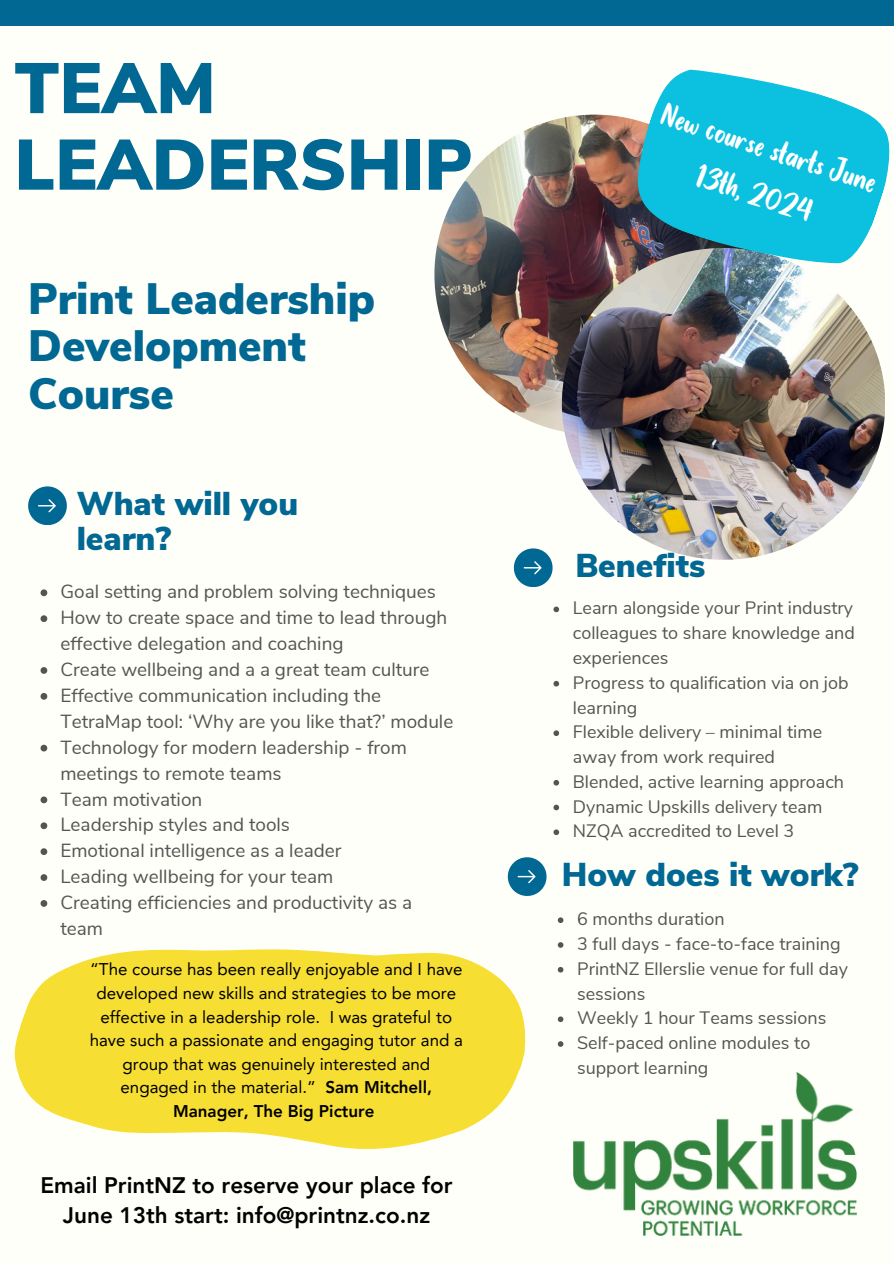
<style>
.page{position:relative;width:894px;height:1264px;background:#fff}
.page>*{position:absolute;margin:0;border:0;box-sizing:border-box;transform-origin:0 0}
.t1{font:900 71.1px/76.5px "Nunito Sans";color:#006893}
.t2{font:900 43.8px/47.2px "Nunito Sans";color:#006893}
.t3{font:34.5px/47.7px "Sweet Talk";color:#fff;text-align:center}
.t4{font:900 33px/34.8px "Nunito Sans";color:#006893}
.t5{font:800 22.5px/30.5px "Avenir LT Pro";color:#000;text-align:center}
.t6{font:18.9px/25.8px "Nunito Sans";color:#545454}
.t7{font:18px/24.8px "Nunito Sans";color:#545454}
.t8{font:16.95px/23.7px "Avenir LT Pro";color:#000;text-align:center}
.s1{font-weight:800}
</style>
<div class="page">
<div style="left:0;top:0;width:893px;height:1263px;background:#fffff9"></div>
<svg style="left:15px;top:949px;width:511px;height:200px;fill:#f7de32"></svg>
<div style="left:0;top:0;width:893px;height:26px;background:#006893"></div>
<img style="left:434px;top:115px;width:320px;height:319px;border-radius:50%">
<img style="left:561px;top:248px;width:323px;height:312px;border-radius:50%">
<svg style="left:620px;top:69px;width:270px;height:218px;fill:#0cc0df"></svg>
<svg style="left:507px;top:857px;width:39px;height:38px"></svg>
<svg style="left:557px;top:917px;width:6px;height:6px"></svg>
<svg style="left:557px;top:942px;width:6px;height:5px"></svg>
<svg style="left:557px;top:967px;width:6px;height:5px"></svg>
<svg style="left:557px;top:1016px;width:6px;height:6px"></svg>
<svg style="left:557px;top:1041px;width:6px;height:5px"></svg>
<svg style="left:28px;top:486px;width:38px;height:38px"></svg>
<svg style="left:513px;top:548px;width:39px;height:38px"></svg>
<img style="left:573px;top:1072px;width:283px;height:163px">
<svg style="left:553px;top:606px;width:6px;height:6px"></svg>
<svg style="left:553px;top:681px;width:6px;height:5px"></svg>
<svg style="left:553px;top:730px;width:6px;height:6px"></svg>
<svg style="left:553px;top:780px;width:6px;height:5px"></svg>
<svg style="left:553px;top:804px;width:6px;height:6px"></svg>
<svg style="left:553px;top:829px;width:6px;height:6px"></svg>
<svg style="left:41px;top:589px;width:6px;height:7px"></svg>
<svg style="left:41px;top:615px;width:6px;height:7px"></svg>
<svg style="left:41px;top:667px;width:6px;height:7px"></svg>
<svg style="left:41px;top:693px;width:6px;height:6px"></svg>
<svg style="left:41px;top:744px;width:6px;height:7px"></svg>
<svg style="left:41px;top:796px;width:6px;height:7px"></svg>
<svg style="left:41px;top:822px;width:6px;height:7px"></svg>
<svg style="left:41px;top:848px;width:6px;height:7px"></svg>
<svg style="left:41px;top:874px;width:6px;height:7px"></svg>
<svg style="left:41px;top:900px;width:6px;height:6px"></svg>
<p class="t1" style="left:14px;top:51px;width:459px">TEAM<br>LEADERSHIP</p>
<p class="t2" style="left:28px;top:276px;width:348px">Print Leadership<br>Development<br>Course</p>
<h4 class="t4" style="left:77px;top:487px;width:223px">What will you learn?</h4>
<p class="t6" style="left:60px;top:579px;width:377px">Goal setting and problem solving techniques</p>
<p class="t6" style="left:60px;top:605px;width:388px">How to create space and time to lead through effective delegation and coaching</p>
<p class="t6" style="left:60px;top:657px;width:370px">Create wellbeing and a a great team culture</p>
<p class="t6" style="left:60px;top:683px;width:394px">Effective communication including the<br>TetraMap tool: ‘Why are you like that?’ module</p>
<p class="t6" style="left:60px;top:734px;width:348px">Technology for modern leadership - from meetings to remote teams</p>
<p class="t6" style="left:60px;top:786px;width:143px">Team motivation</p>
<p class="t6" style="left:60px;top:812px;width:231px">Leadership styles and tools</p>
<h4 class="t6" style="left:60px;top:838px;width:282px">Emotional intelligence as a leader</h4>
<p class="t6" style="left:60px;top:864px;width:274px">Leading wellbeing for your team</p>
<p class="t6" style="left:60px;top:890px;width:353px">Creating efficiencies and productivity as a team</p>
<p class="t8" style="left:90px;top:959px;width:374px">“The course has been really enjoyable and I have developed new skills and strategies to be more effective in a leadership role. I was grateful to have such a passionate and engaging tutor and a group that was genuinely interested and engaged in the material.” <span class="s1">Sam Mitchell, Manager, The Big Picture</span></p>
<p class="t5" style="left:40px;top:1171px;width:413px">Email PrintNZ to reserve your place for<br>June 13th start: info@printnz.co.nz</p>
<h1 class="t3" style="left:670px;top:91px;width:225px;rotate:18deg">New course starts June<br>13th, 2024</h1>
<p class="t4" style="left:575px;top:549px;width:131px">Benefits</p>
<p class="t7" style="left:572px;top:596px;width:283px;text-align:justify">Learn alongside your Print industry colleagues to share knowledge and experiences</p>
<p class="t7" style="left:572px;top:670px;width:277px">Progress to qualification via on job learning</p>
<p class="t7" style="left:572px;top:720px;width:251px">Flexible delivery – minimal time away from work required</p>
<p class="t7" style="left:572px;top:769px;width:273px">Blended, active learning approach</p>
<p class="t7" style="left:572px;top:794px;width:251px">Dynamic Upskills delivery team</p>
<p class="t7" style="left:572px;top:819px;width:223px">NZQA accredited to Level 3</p>
<p class="t4" style="left:561px;top:858px;width:298px">How does it work?</p>
<p class="t7" style="left:577px;top:907px;width:149px">6 months duration</p>
<h3 class="t7" style="left:577px;top:931px;width:265px">3 full days - face-to-face training</h3>
<p class="t7" style="left:577px;top:956px;width:272px">PrintNZ Ellerslie venue for full day sessions</p>
<h4 class="t7" style="left:577px;top:1006px;width:250px">Weekly 1 hour Teams sessions</h4>
<p class="t7" style="left:577px;top:1030px;width:234px">Self-paced online modules to support learning</p>
</div>
